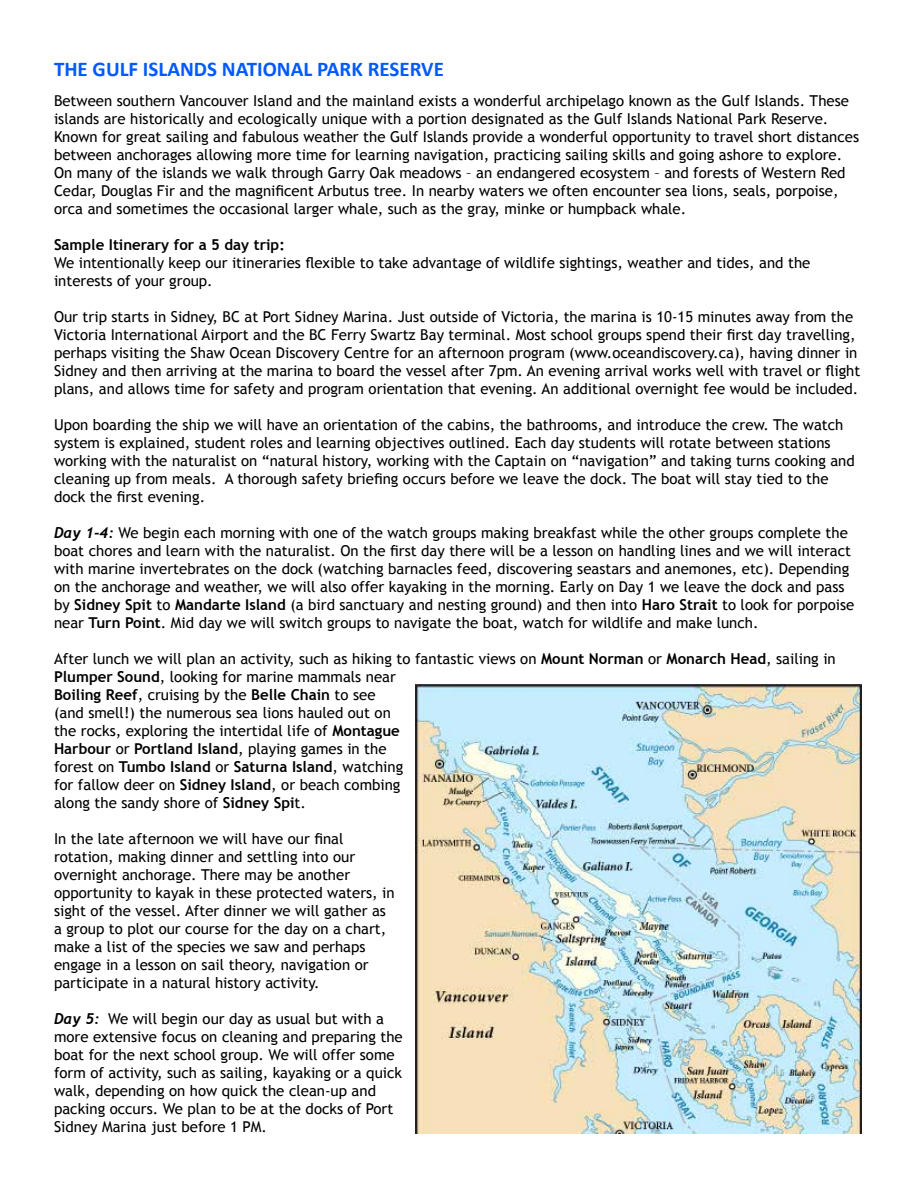
<style>
.page{position:relative;width:918px;height:1188px;background:#fff}
.page>*{position:absolute;margin:0;border:0;box-sizing:border-box;transform-origin:0 0}
.t1{font:700 21px "Calibri";color:#005aff}
.t2{font:15px/18px "Trebuchet MS";color:#000}
.t3{font:700 15px "Trebuchet MS";color:#000}
.s1{font-family:"Trebuchet";font-weight:700;font-style:italic}
.s2{font-weight:700}
</style>
<div class="page">
<img style="left:416px;top:684px;width:445px;height:450px">
<h1 class="t1" style="left:54px;top:56px;width:391px">THE GULF ISLANDS NATIONAL PARK RESERVE</h1>
<p class="t2" style="left:54px;top:91px;width:807px">Between southern Vancouver Island and the mainland exists a wonderful archipelago known as the Gulf Islands. These islands are historically and ecologically unique with a portion designated as the Gulf Islands National Park Reserve.<br>Known for great sailing and fabulous weather the Gulf Islands provide a wonderful opportunity to travel short distances between anchorages allowing more time for learning navigation, practicing sailing skills and going ashore to explore.<br>On many of the islands we walk through Garry Oak meadows – an endangered ecosystem – and forests of Western Red Cedar, Douglas Fir and the magnificent Arbutus tree. In nearby waters we often encounter sea lions, seals, porpoise, orca and sometimes the occasional larger whale, such as the gray, minke or humpback whale.</p>
<p class="t3" style="left:54px;top:235px;width:232px">Sample Itinerary for a 5 day trip:</p>
<p class="t2" style="left:54px;top:253px;width:758px">We intentionally keep our itineraries flexible to take advantage of wildlife sightings, weather and tides, and the interests of your group.</p>
<p class="t2" style="left:54px;top:307px;width:808px">Our trip starts in Sidney, BC at Port Sidney Marina. Just outside of Victoria, the marina is 10-15 minutes away from the Victoria International Airport and the BC Ferry Swartz Bay terminal. Most school groups spend their first day travelling, perhaps visiting the Shaw Ocean Discovery Centre for an afternoon program (www.oceandiscovery.ca), having dinner in Sidney and then arriving at the marina to board the vessel after 7pm. An evening arrival works well with travel or flight plans, and allows time for safety and program orientation that evening. An additional overnight fee would be included.</p>
<p class="t2" style="left:54px;top:415px;width:802px">Upon boarding the ship we will have an orientation of the cabins, the bathrooms, and introduce the crew. The watch system is explained, student roles and learning objectives outlined. Each day students will rotate between stations working with the naturalist on “natural history, working with the Captain on “navigation” and taking turns cooking and cleaning up from meals. A thorough safety briefing occurs before we leave the dock. The boat will stay tied to the dock the first evening.</p>
<p class="t2" style="left:54px;top:523px;width:802px"><span class="s1">Day 1-4:</span> We begin each morning with one of the watch groups making breakfast while the other groups complete the boat chores and learn with the naturalist. On the first day there will be a lesson on handling lines and we will interact with marine invertebrates on the dock (watching barnacles feed, discovering seastars and anemones, etc). Depending on the anchorage and weather, we will also offer kayaking in the morning. Early on Day 1 we leave the dock and pass by <span class="s2">Sidney Spit</span> to <span class="s2">Mandarte Island</span> (a bird sanctuary and nesting ground) and then into <span class="s2">Haro Strait</span> to look for porpoise near <span class="s2">Turn Point</span>. Mid day we will switch groups to navigate the boat, watch for wildlife and make lunch.</p>
<p class="t2" style="left:54px;top:649px;width:783px">After lunch we will plan an activity, such as hiking to fantastic views on <span class="s2">Mount Norman</span> or <span class="s2">Monarch Head</span>, sailing in <span class="s2">Plumper Sound</span>, looking for marine mammals near<br><span class="s2">Boiling Reef</span>, cruising by the <span class="s2">Belle Chain</span> to see<br>(and smell!) the numerous sea lions hauled out on<br>the rocks, exploring the intertidal life of <span class="s2">Montague<br>Harbour</span> or <span class="s2">Portland Island</span>, playing games in the<br>forest on <span class="s2">Tumbo Island</span> or <span class="s2">Saturna Island</span>, watching<br>for fallow deer on <span class="s2">Sidney Island</span>, or beach combing<br>along the sandy shore of <span class="s2">Sidney Spi</span>t.</p>
<p class="t2" style="left:54px;top:829px;width:342px">In the late afternoon we will have our final rotation, making dinner and settling into our overnight anchorage. There may be another opportunity to kayak in these protected waters, in sight of the vessel. After dinner we will gather as a group to plot our course for the day on a chart, make a list of the species we saw and perhaps engage in a lesson on sail theory, navigation or participate in a natural history activity.</p>
<p class="t2" style="left:54px;top:1009px;width:350px"><span class="s1">Day 5:</span> We will begin our day as usual but with a more extensive focus on cleaning and preparing the boat for the next school group. We will offer some form of activity, such as sailing, kayaking or a quick walk, depending on how quick the clean-up and packing occurs. We plan to be at the docks of Port Sidney Marina just before 1 PM.</p>
</div>
